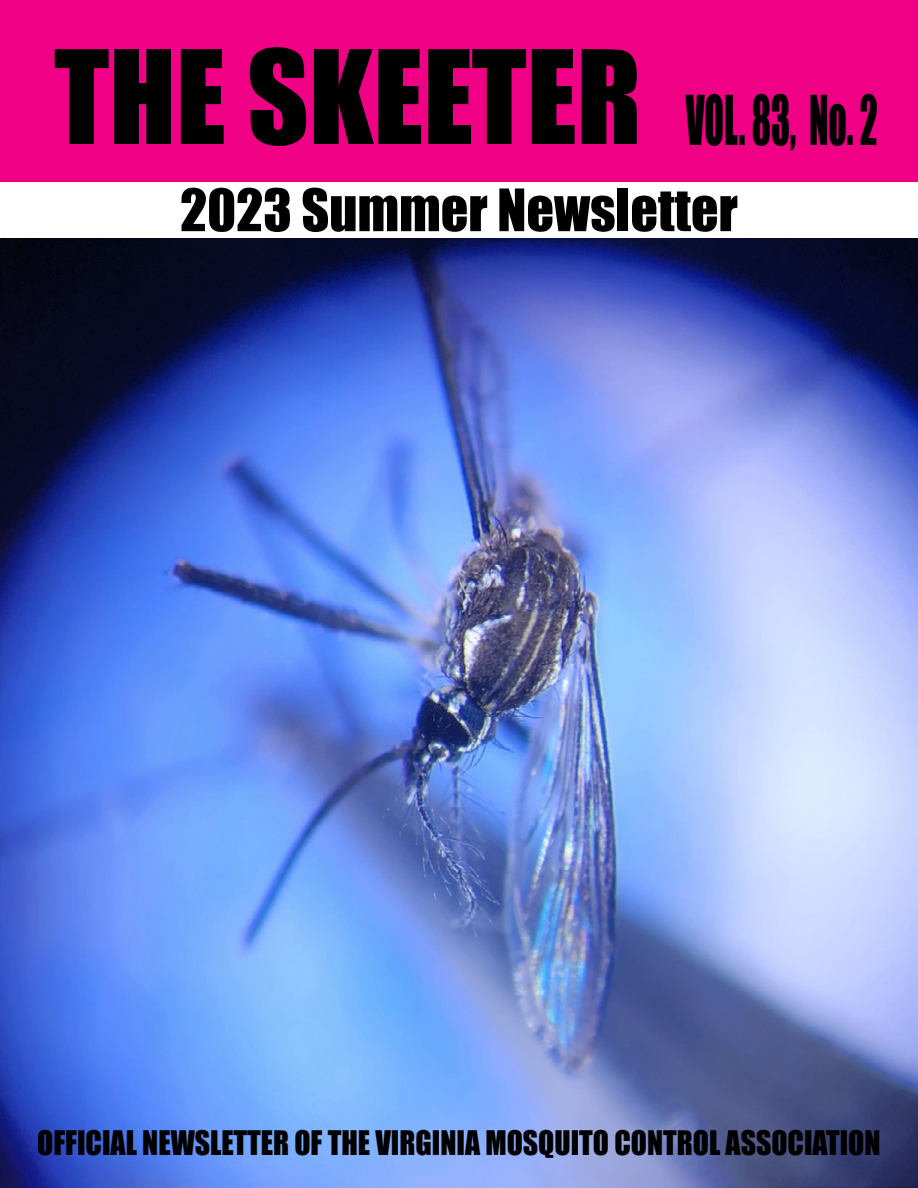
<style>
.page{position:relative;width:918px;height:1188px;background:#fff}
.page>*{position:absolute;margin:0;border:0;box-sizing:border-box;transform-origin:0 0}
.t1{font:63px "Impact";color:#000;scale:.57 1}
.t2{font:54px "Impact";color:#000}
.t3{font:31.05px "Impact";color:#000;scale:.96 1}
.s1{font-size:120px}
</style>
<div class="page">
<div style="left:0;top:0;width:918px;height:181px;background:#f00085"></div>
<img style="left:0;top:238px;width:918px;height:950px">
<h1 class="t1" style="left:54px;top:71px;width:1447px"><span class="s1">THE SKEETER</span> VOL. 83, No. 2</h1>
<h2 class="t2" style="left:180px;top:168px;width:559px">2023 Summer Newsletter</h2>
<p class="t3" style="left:37px;top:1119px;width:880px">OFFICIAL NEWSLETTER OF THE VIRGINIA MOSQUITO CONTROL ASSOCIATION</p>
</div>
